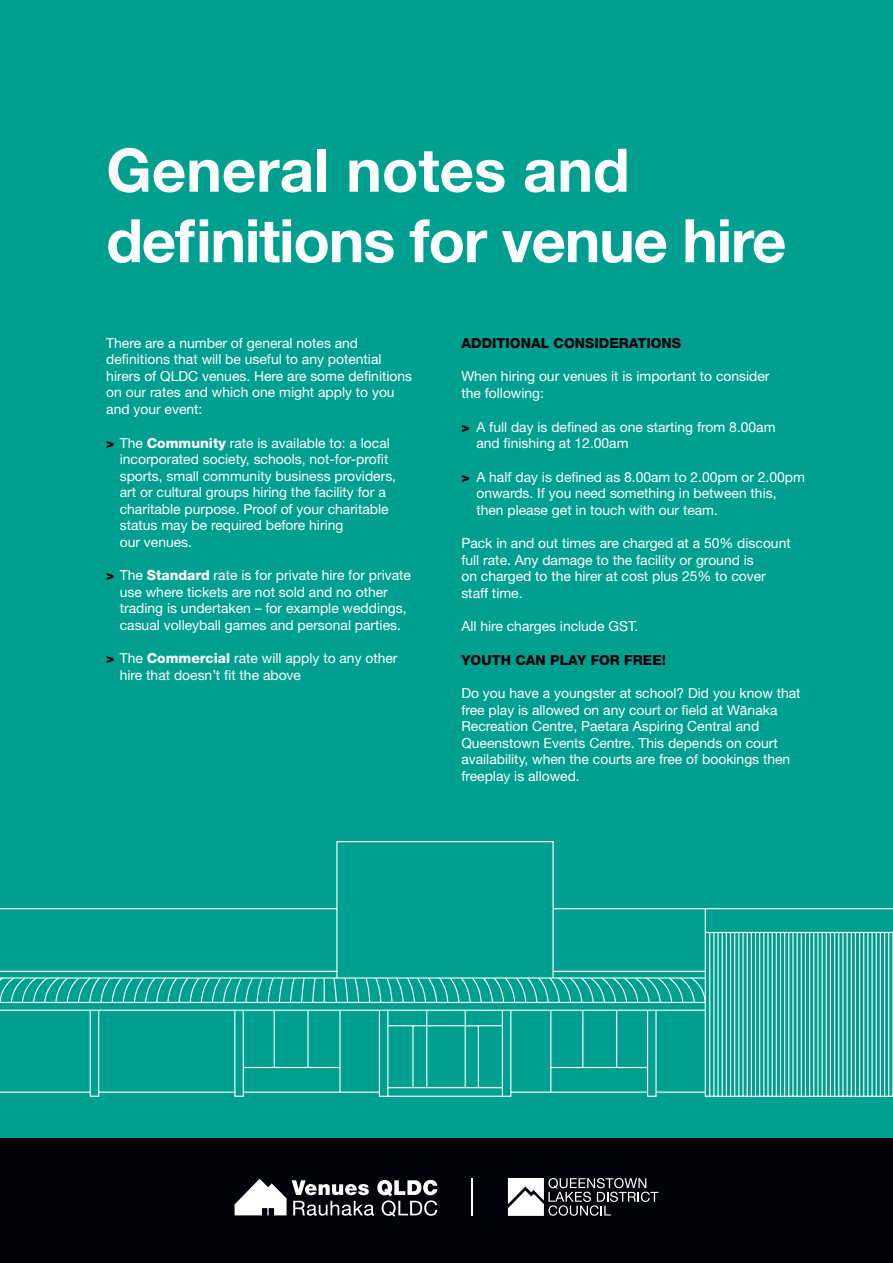
<style>
.page{position:relative;width:893px;height:1263px;background:#fff}
.page>*{position:absolute;margin:0;border:0;box-sizing:border-box;transform-origin:0 0}
.head{font:700 60px/70.5px "Helvetica Neue LT Std";letter-spacing:-.02em;color:#fff}
.bod{font:13.8px/16.5px "Helvetica Neue LT Std";color:#fff}
.bod-2{font:800 13.8px "Helvetica Neue LT Std";color:#010209}
.s1{font-weight:800;color:#010209}
.s2{font-weight:800}
.s3{font-family:"Helvetica"}
</style>
<div class="page">
<div style="left:0;top:1137px;width:893px;height:126px;background:#010209"></div>
<div style="left:0;top:0;width:893px;height:1137px;background:#00a091"></div>
<svg style="left:706px;top:908px;width:187px;height:189px"></svg>
<svg style="left:0;top:841px;width:706px;height:256px"></svg>
<svg style="left:508px;top:1178px;width:150px;height:38px"></svg>
<hr style="left:471px;top:1179px;width:2px;height:37px;background:#fff">
<svg style="left:235px;top:1179px;width:202px;height:38px"></svg>
<p class="head" style="left:106px;top:134px;width:682px">General notes and definitions for venue hire</p>
<p class="bod" style="left:106px;top:335px;width:307px">There are a number of general notes and definitions that will be useful to any potential hirers of QLDC venues. Here are some definitions on our rates and which one might apply to you and your event:</p>
<p class="bod" style="left:120px;top:434px;width:278px;text-indent:-14px"><span class="s1">&gt;</span> The <span class="s2">Community</span> rate is available to: a local incorporated society, schools, not-for-profit sports, small community business providers, art or cultural groups hiring the facility for a charitable purpose. Proof of your charitable status may be required before hiring<br>our venues.</p>
<p class="bod" style="left:120px;top:567px;width:293px;text-indent:-14px"><span class="s1">&gt;</span> The <span class="s2">Standard</span> rate is for private hire for private use where tickets are not sold and no other trading is undertaken – for example weddings, casual volleyball games and personal parties.</p>
<p class="bod" style="left:120px;top:650px;width:279px;text-indent:-14px"><span class="s1">&gt;</span> The <span class="s2">Commercial</span> rate will apply to any other hire that doesn’t fit the above</p>
<p class="bod-2" style="left:461px;top:335px;width:221px">ADDITIONAL CONSIDERATIONS</p>
<p class="bod" style="left:461px;top:368px;width:310px">When hiring our venues it is important to consider the following:</p>
<p class="bod" style="left:476px;top:418px;width:301px;text-indent:-15px"><span class="s1">&gt;</span> A full day is defined as one starting from 8.00am and finishing at 12.00am</p>
<p class="bod" style="left:476px;top:468px;width:330px;text-indent:-15px"><span class="s1">&gt;</span> A half day is defined as 8.00am to 2.00pm or 2.00pm onwards. If you need something in between this, then please get in touch with our team.</p>
<p class="bod" style="left:461px;top:535px;width:331px">Pack in and out times are charged at a 50% discount full rate. Any damage to the facility or ground is<br>on charged to the hirer at cost plus 25% to cover staff time.</p>
<p class="bod" style="left:461px;top:618px;width:178px">All hire charges include GST.</p>
<p class="bod-2" style="left:461px;top:651px;width:206px">YOUTH CAN PLAY FOR FREE!</p>
<p class="bod" style="left:461px;top:685px;width:341px">Do you have a youngster at school? Did you know that free play is allowed on any court or field at W<span class="s3">ā</span>naka Recreation Centre, Paetara Aspiring Central and Queenstown Events Centre. This depends on court availability, when the courts are free of bookings then freeplay is allowed.</p>
</div>
